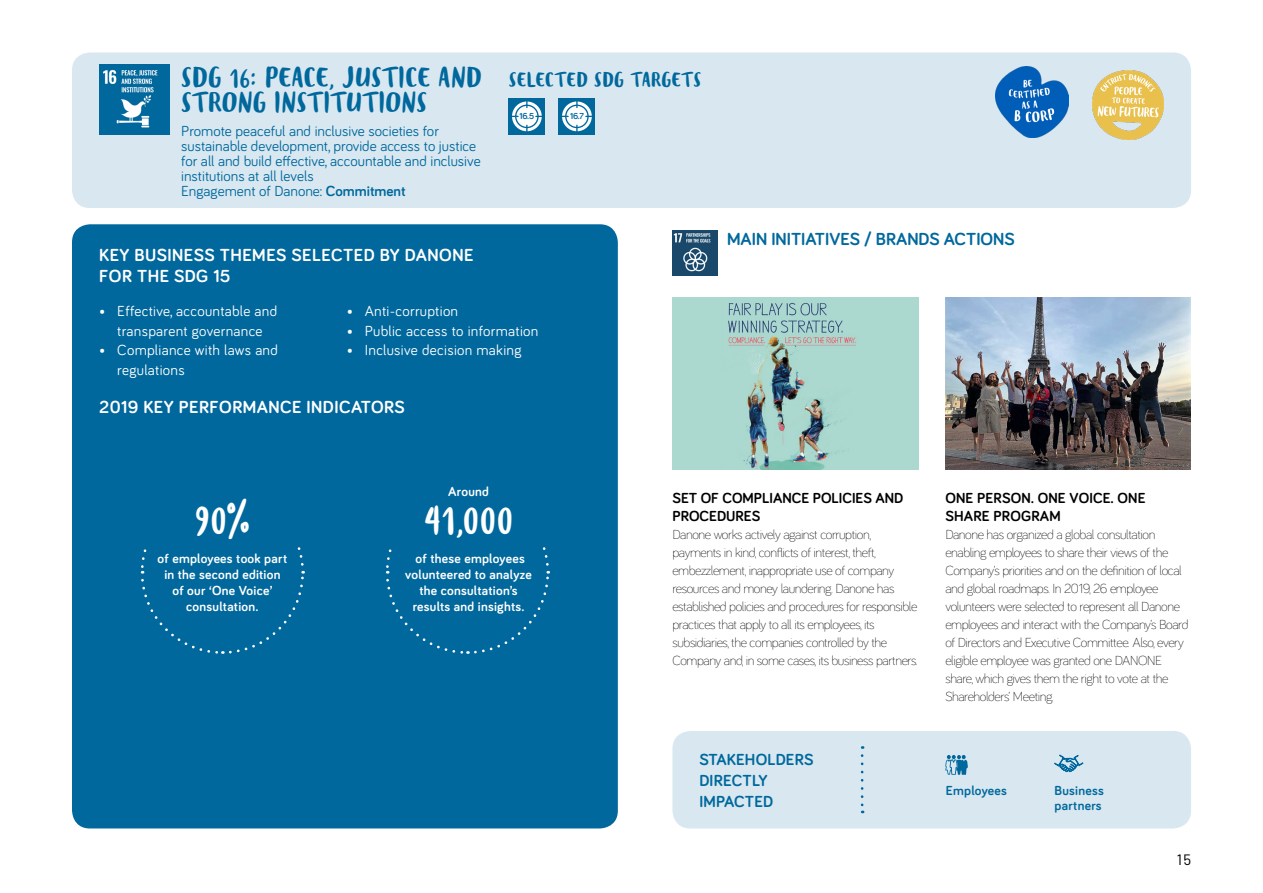
<style>
.page{position:relative;width:1263px;height:893px;background:#fff}
.page>*{position:absolute;margin:0;border:0;box-sizing:border-box;transform-origin:0 0}
.t1{font:33.3px "Blog Script";color:#fff}
.t2{font:22.5px/25.5px "Blog Script";color:#00689d}
.t3{font:700 18px/21.6px "Bariol";letter-spacing:.025em;color:#fff}
.t4{font:700 18px "Bariol";color:#00689d}
.t5{font:700 16.5px/21px "Bariol";letter-spacing:.01em;color:#00689d}
.t6{font:16.5px "Blog Script";letter-spacing:.01em;color:#00689d}
.t7{font:15px/15px "Bariol";color:#00689d}
.t8{font:15px/19.5px "Bariol";letter-spacing:.02em;color:#fff;text-align:center}
.t9{font:700 15px/18px "Bariol";color:#000}
.t10{font:15px "Barlow";color:#000}
.t11{font:300 13.5px/18px "Bariol";letter-spacing:-.03em;color:#000}
.t12{font:700 13.5px/15.9px "Bariol";letter-spacing:.02em;color:#fff;text-align:center}
.t13{font:700 13.5px/15px "Bariol";letter-spacing:.02em;color:#00689d}
.t14{font:700 9px "Bariol";color:#00689d}
.s1{font-weight:700}
</style>
<div class="page">
<div style="left:72px;top:53px;width:1119px;height:155px;background:#d9e8f0;border-radius:18px"></div>
<div style="left:72px;top:224px;width:546px;height:604px;background:#00689d;border-radius:18px"></div>
<svg style="left:140px;top:547px;width:165px;height:107px"></svg>
<svg style="left:386px;top:547px;width:164px;height:107px"></svg>
<div style="left:672px;top:731px;width:519px;height:97px;background:#d9e8f0;border-radius:18px"></div>
<img style="left:672px;top:231px;width:45px;height:44px">
<svg style="left:861px;top:756px;width:2px;height:57px"></svg>
<div style="left:509px;top:98px;width:36px;height:37px;background:#00689d"></div>
<svg style="left:512px;top:101px;width:30px;height:30px"></svg>
<div style="left:515px;top:105px;width:24px;height:23px;border:1px solid #00689d;border-radius:50%"></div>
<div style="left:559px;top:98px;width:36px;height:37px;background:#00689d"></div>
<svg style="left:562px;top:101px;width:30px;height:30px"></svg>
<div style="left:565px;top:105px;width:24px;height:23px;border:1px solid #00689d;border-radius:50%"></div>
<svg style="left:576px;top:101px;width:2px;height:7px"></svg>
<svg style="left:576px;top:125px;width:2px;height:7px"></svg>
<img style="left:99px;top:64px;width:70px;height:71px">
<img style="left:1093px;top:71px;width:71px;height:68px">
<img style="left:995px;top:66px;width:73px;height:72px">
<img style="left:672px;top:298px;width:246px;height:171px">
<img style="left:945px;top:298px;width:246px;height:171px">
<svg style="left:1054px;top:754px;width:29px;height:18px"></svg>
<svg style="left:945px;top:755px;width:23px;height:20px"></svg>
<h2 class="t2" style="left:181px;top:65px;width:302px">SDG 16: PEACE, JUSTICE AND<br>STRONG INSTITUTIONS</h2>
<p class="t6" style="left:509px;top:70px;width:195px">SELECTED SDG TARGETS</p>
<p class="t7" style="left:181px;top:122px;width:301px">Promote peaceful and inclusive societies for sustainable development, provide access to justice for all and build effective, accountable and inclusive institutions at all levels<br>Engagement of Danone: <span class="s1">Commitment</span></p>
<p class="t14" style="left:519px;top:110px;width:16px">16.5</p>
<p class="t14" style="left:570px;top:110px;width:16px">16.7</p>
<h3 class="t3" style="left:99px;top:243px;width:376px">KEY BUSINESS THEMES SELECTED BY DANONE<br>FOR THE SDG 15</h3>
<p class="t8" style="left:99px;top:301px;width:179px">• Effective, accountable and transparent governance</p>
<p class="t8" style="left:117px;top:340px;width:162px;text-align:left;text-indent:-18px">• Compliance with laws and regulations</p>
<p class="t8" style="left:347px;top:301px;width:113px">• Anti-corruption</p>
<p class="t8" style="left:347px;top:320px;width:193px">• Public access to information</p>
<p class="t8" style="left:347px;top:340px;width:176px">• Inclusive decision making</p>
<h3 class="t3" style="left:99px;top:395px;width:307px">2019 KEY PERFORMANCE INDICATORS</h3>
<h3 class="t4" style="left:727px;top:227px;width:289px">MAIN INITIATIVES / BRANDS ACTIONS</h3>
<p class="t12" style="left:448px;top:483px;width:42px">Around</p>
<h1 class="t1" style="left:195px;top:501px;width:57px">90%</h1>
<h1 class="t1" style="left:424px;top:501px;width:91px">41,000</h1>
<p class="t12" style="left:158px;top:550px;width:131px">of employees took part in the second edition of our ‘One Voice’ consultation.</p>
<p class="t12" style="left:405px;top:550px;width:128px">of these employees volunteered to analyze the consultation’s results and insights.</p>
<p class="t9" style="left:672px;top:488px;width:232px">SET OF COMPLIANCE POLICIES AND<br>PROCEDURES</p>
<p class="t11" style="left:672px;top:525px;width:247px">Danone works actively against corruption, payments in kind, conflicts of interest, theft, embezzlement, inappropriate use of company resources and money laundering. Danone has established policies and procedures for responsible practices that apply to all its employees, its subsidiaries, the companies controlled by the Company and, in some cases, its business partners.</p>
<p class="t5" style="left:699px;top:749px;width:116px">STAKEHOLDERS<br>DIRECTLY<br>IMPACTED</p>
<p class="t9" style="left:945px;top:488px;width:202px">ONE PERSON. ONE VOICE. ONE<br>SHARE PROGRAM</p>
<p class="t11" style="left:945px;top:525px;width:245px">Danone has organized a global consultation enabling employees to share their views of the Company’s priorities and on the definition of local and global roadmaps. In 2019, 26 employee volunteers were selected to represent all Danone employees and interact with the Company’s Board of Directors and Executive Committee. Also, every eligible employee was granted one DANONE share, which gives them the right to vote at the Shareholders’ Meeting.</p>
<p class="t13" style="left:946px;top:782px;width:62px">Employees</p>
<p class="t13" style="left:1054px;top:782px;width:51px">Business partners</p>
<p class="t10" style="left:1177px;top:849px;width:16px">15</p>
</div>
